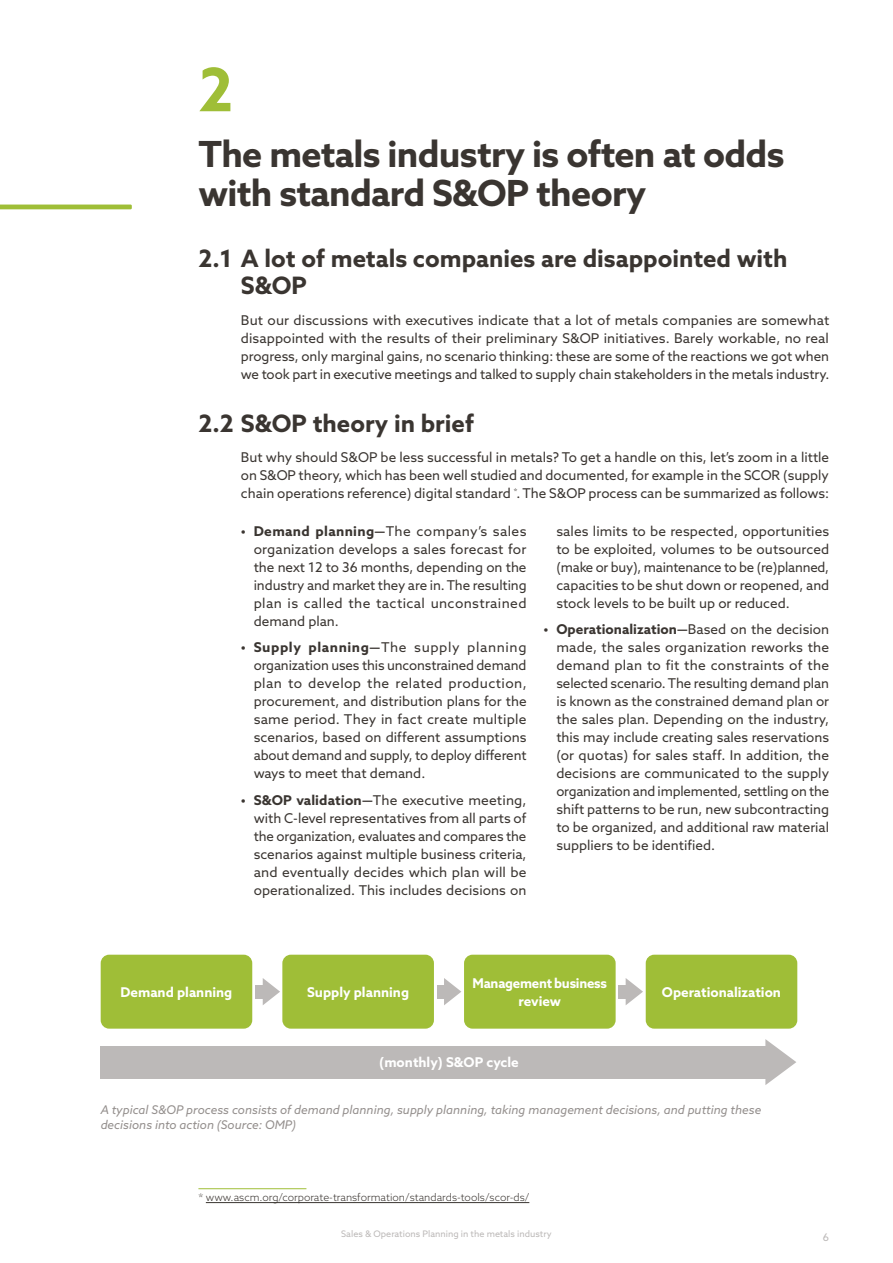
<style>
.page{position:relative;width:893px;height:1263px;background:#fff}
.page>*{position:absolute;margin:0;border:0;box-sizing:border-box;transform-origin:0 0}
.t1{font:700 60px "Azo Sans";color:#9fbe37}
.t2{font:700 36px/39px "Azo Sans";letter-spacing:-.02em;color:#3a3531}
.t3{font:700 24px/27px "Azo Sans";color:#3a3531}
.t4{font:13.5px/18px "Azo Sans";color:#3a3531;text-align:justify}
.t5{font:700 13.5px "Azo Sans";color:#fff}
.t6{font:700 13.5px/18px "Azo Sans";letter-spacing:-.02em;color:#fff;text-align:center}
.t7{font:italic 12px/15px "Azo Sans";color:#948f8d}
.t8{font:300 10.5px "Azo Sans";color:#3a3531}
.t9{font:10.5px "Azo Sans";color:#bcb9b8}
.t10{font:9px "Azo Sans";color:#bcb9b8}
.s1{font-weight:700}
</style>
<div class="page">
<svg style="left:0;top:205px;width:132px;height:4px"></svg>
<hr style="left:198px;top:1188px;width:108px;height:1px;background:#9fbe37">
<hr style="left:206px;top:1202px;width:323px;height:1px;background:#3a3531">
<div style="left:101px;top:955px;width:151px;height:74px;background:#9fbe37;border-radius:9px"></div>
<div style="left:282px;top:955px;width:152px;height:74px;background:#9fbe37;border-radius:9px"></div>
<div style="left:464px;top:955px;width:152px;height:74px;background:#9fbe37;border-radius:9px"></div>
<div style="left:646px;top:955px;width:151px;height:74px;background:#9fbe37;border-radius:9px"></div>
<div style="left:255px;top:985px;width:14px;height:14px;background:#bcb9b8"></div>
<svg style="left:263px;top:978px;width:17px;height:27px"></svg>
<div style="left:101px;top:1046px;width:668px;height:32px;background:#bcb9b8"></div>
<svg style="left:765px;top:1039px;width:31px;height:46px"></svg>
<div style="left:437px;top:985px;width:14px;height:14px;background:#bcb9b8"></div>
<svg style="left:444px;top:978px;width:17px;height:27px"></svg>
<div style="left:618px;top:985px;width:14px;height:14px;background:#bcb9b8"></div>
<svg style="left:626px;top:978px;width:17px;height:27px"></svg>
<h1 class="t1" style="left:198px;top:50px;width:36px">2</h1>
<h2 class="t2" style="left:198px;top:134px;width:587px">The metals industry is often at odds with standard S&amp;OP theory</h2>
<h3 class="t3" style="left:241px;top:245px;width:548px;text-indent:-43px">2.1 A lot of metals companies are disappointed with<br>S&amp;OP</h3>
<p class="t4" style="left:241px;top:311px;width:590px">But our discussions with executives indicate that a lot of metals companies are somewhat disappointed with the results of their preliminary S&amp;OP initiatives. Barely workable, no real progress, only marginal gains, no scenario thinking: these are some of the reactions we got when we took part in executive meetings and talked to supply chain stakeholders in the metals industry.</p>
<h3 class="t3" style="left:198px;top:409px;width:277px">2.2 S&amp;OP theory in brief</h3>
<p class="t4" style="left:241px;top:448px;width:590px">But why should S&amp;OP be less successful in metals? To get a handle on this, let’s zoom in a little on S&amp;OP theory, which has been well studied and documented, for example in the SCOR (supply chain operations reference) digital standard <sup>*</sup>. The S&amp;OP process can be summarized as follows:</p>
<p class="t4" style="left:254px;top:521px;width:274px;text-indent:-13px"><span class="s1">• Demand planning—</span>The company’s sales organization develops a sales forecast for the next 12 to 36 months, depending on the industry and market they are in. The resulting plan is called the tactical unconstrained demand plan.</p>
<p class="t4" style="left:254px;top:638px;width:274px;text-indent:-13px"><span class="s1">• Supply planning—</span>The supply planning organization uses this unconstrained demand plan to develop the related production, procurement, and distribution plans for the same period. They in fact create multiple scenarios, based on different assumptions about demand and supply, to deploy different ways to meet that demand.</p>
<p class="t4" style="left:254px;top:790px;width:274px;text-indent:-13px"><span class="s1">• S&amp;OP validation—</span>The executive meeting, with C-level representatives from all parts of the organization, evaluates and compares the scenarios against multiple business criteria, and eventually decides which plan will be operationalized. This includes decisions on</p>
<p class="t4" style="left:556px;top:521px;width:274px">sales limits to be respected, opportunities to be exploited, volumes to be outsourced (make or buy), maintenance to be (re)planned, capacities to be shut down or reopened, and stock levels to be built up or reduced.</p>
<p class="t4" style="left:556px;top:620px;width:274px;text-indent:-13px"><span class="s1">• Operationalization—</span>Based on the decision made, the sales organization reworks the demand plan to fit the constraints of the selected scenario. The resulting demand plan is known as the constrained demand plan or the sales plan. Depending on the industry, this may include creating sales reservations (or quotas) for sales staff. In addition, the decisions are communicated to the supply organization and implemented, settling on the shift patterns to be run, new subcontracting to be organized, and additional raw material suppliers to be identified.</p>
<p class="t5" style="left:120px;top:983px;width:113px">Demand planning</p>
<p class="t5" style="left:307px;top:983px;width:104px">Supply planning</p>
<p class="t6" style="left:473px;top:974px;width:136px">Management business review</p>
<p class="t5" style="left:662px;top:983px;width:121px">Operationalization</p>
<p class="t5" style="left:379px;top:1053px;width:141px">(monthly) S&amp;OP cycle</p>
<p class="t7" style="left:101px;top:1102px;width:662px">A typical S&amp;OP process consists of demand planning, supply planning, taking management decisions, and putting these decisions into action (Source: OMP)</p>
<p class="t8" style="left:198px;top:1191px;width:332px">* www.ascm.org/corporate-transformation/standards-tools/scor-ds/</p>
<p class="t10" style="left:341px;top:1228px;width:212px">Sales &amp; Operations Planning in the metals industry</p>
<p class="t9" style="left:823px;top:1230px;width:8px">6</p>
</div>
